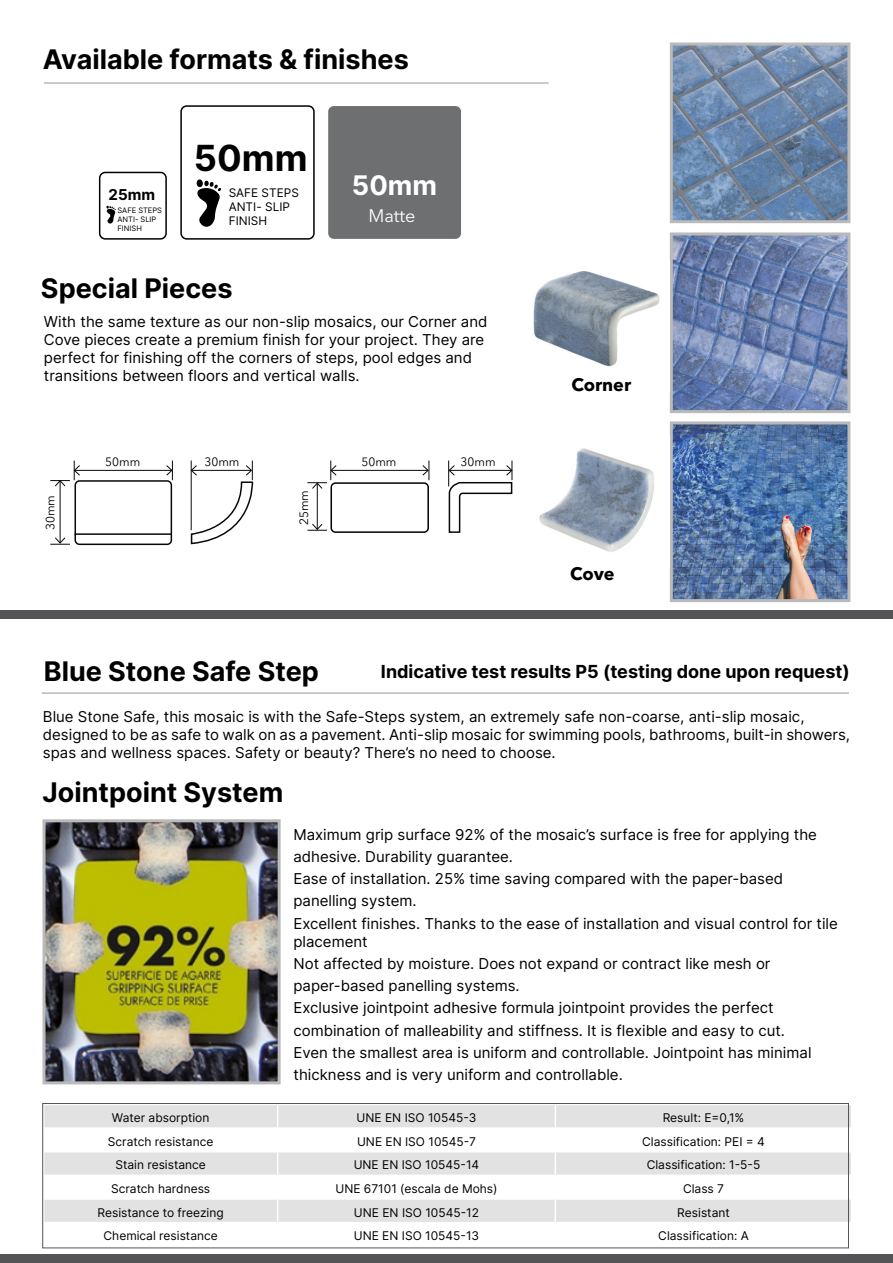
<style>
.page{position:relative;width:893px;height:1263px;background:#fff}
.page>*{position:absolute;margin:0;border:0;box-sizing:border-box;transform-origin:0 0}
.t1{font:700 36px "Inter";color:#000101}
.t2{font:700 27px "Inter";color:#000}
.t3{font:700 27px "Inter";color:#fff}
.t4{font:700 18px "Inter";color:#000}
.t5{font:700 18px "Avenir Next LT Pro";color:#000}
.t6{font:18px "Avenir Next LT Pro";letter-spacing:-.005em;color:#fff}
.t7{font:15px/22.2px "Inter";color:#000}
.t8{font:700 15px "Inter";color:#000101}
.t9{font:12px "Inter";color:#000101}
.t10{font:12px "Avenir Next LT Pro";color:#000}
.t11{font:11.85px/14.2px "Inter";color:#000101}
.t12{font:7.5px/9px "Inter";color:#000101}
</style>
<div class="page">
<hr style="left:44px;top:82px;width:505px;height:2px;background:#bbbaba">
<svg style="left:45px;top:1105px;width:806px;height:117px;fill:#e2e2e3"></svg>
<hr style="left:43px;top:1127px;width:235px;height:2px;background:#fff">
<hr style="left:278px;top:1127px;width:277px;height:2px;background:#fff">
<hr style="left:555px;top:1127px;width:297px;height:2px;background:#fff">
<hr style="left:43px;top:1151px;width:235px;height:1px;background:#fff">
<hr style="left:278px;top:1151px;width:277px;height:1px;background:#fff">
<hr style="left:555px;top:1151px;width:297px;height:1px;background:#fff">
<hr style="left:43px;top:1174px;width:235px;height:2px;background:#fff">
<hr style="left:278px;top:1174px;width:277px;height:2px;background:#fff">
<hr style="left:555px;top:1174px;width:297px;height:2px;background:#fff">
<hr style="left:43px;top:1198px;width:235px;height:2px;background:#fff">
<hr style="left:278px;top:1198px;width:277px;height:2px;background:#fff">
<hr style="left:555px;top:1198px;width:297px;height:2px;background:#fff">
<svg style="left:277px;top:1105px;width:1px;height:117px"></svg>
<svg style="left:555px;top:1105px;width:1px;height:117px"></svg>
<div style="left:43px;top:1103px;width:806px;height:145px;border:1px solid #545454"></div>
<img style="left:47px;top:823px;width:230px;height:257px">
<div style="left:43px;top:819px;width:238px;height:265px;border:3px solid #bbbaba"></div>
<div style="left:0;top:610px;width:893px;height:9px;background:#545456"></div>
<div style="left:75px;top:480px;width:97px;height:65px;border:2px solid #070908;border-radius:4px"></div>
<hr style="left:75px;top:533px;width:96px;height:2px;background:#070908">
<div style="left:330px;top:482px;width:99px;height:51px;border:2px solid #000101;border-radius:4px"></div>
<hr style="left:74px;top:470px;width:98px;height:1px;background:#070908">
<svg style="left:166px;top:460px;width:7px;height:20px"></svg>
<hr style="left:331px;top:470px;width:97px;height:1px;background:#070908">
<svg style="left:422px;top:460px;width:8px;height:20px"></svg>
<svg style="left:448px;top:460px;width:65px;height:73px"></svg>
<hr style="left:60px;top:481px;width:1px;height:62px;background:#070908">
<svg style="left:50px;top:537px;width:20px;height:8px"></svg>
<svg style="left:50px;top:460px;width:31px;height:27px"></svg>
<hr style="left:317px;top:483px;width:1px;height:46px;background:#070908">
<svg style="left:307px;top:523px;width:20px;height:8px"></svg>
<svg style="left:307px;top:460px;width:30px;height:29px"></svg>
<svg style="left:190px;top:460px;width:64px;height:85px"></svg>
<img style="left:674px;top:47px;width:172px;height:172px">
<div style="left:670px;top:43px;width:180px;height:180px;border:3px solid #bbbaba"></div>
<img style="left:674px;top:236px;width:172px;height:173px">
<div style="left:670px;top:232px;width:180px;height:181px;border:3px solid #bbbaba"></div>
<img style="left:674px;top:425px;width:172px;height:173px">
<div style="left:670px;top:421px;width:180px;height:181px;border:3px solid #bbbaba"></div>
<img style="left:533px;top:270px;width:127px;height:97px">
<img style="left:539px;top:448px;width:115px;height:104px">
<div style="left:0;top:1254px;width:893px;height:9px;background:#545456"></div>
<hr style="left:42px;top:692px;width:807px;height:2px;background:#bbbaba">
<svg style="left:106px;top:205px;width:10px;height:19px"></svg>
<div style="left:99px;top:172px;width:68px;height:68px;border:2px solid #000101;border-radius:6px"></div>
<div style="left:180px;top:105px;width:135px;height:135px;border:2px solid #000101;border-radius:6px"></div>
<svg style="left:196px;top:179px;width:25px;height:48px"></svg>
<div style="left:328px;top:106px;width:133px;height:133px;background:#6e6f71;border-radius:6px"></div>
<h2 class="t2" style="left:43px;top:43px;width:367px">Available formats &amp; finishes</h2>
<p class="t8" style="left:109px;top:186px;width:48px">25mm</p>
<p class="t12" style="left:118px;top:206px;width:46px">SAFE STEPS<br>ANTI- SLIP<br>FINISH</p>
<h1 class="t1" style="left:194px;top:137px;width:115px">50mm</h1>
<p class="t11" style="left:229px;top:186px;width:72px">SAFE STEPS<br>ANTI- SLIP<br>FINISH</p>
<h2 class="t3" style="left:352px;top:170px;width:87px">50mm</h2>
<p class="t6" style="left:369px;top:205px;width:48px">Matte</p>
<h2 class="t2" style="left:41px;top:273px;width:193px">Special Pieces</h2>
<p class="t7" style="left:44px;top:313px;width:445px;line-height:18px">With the same texture as our non-slip mosaics, our Corner and Cove pieces create a premium finish for your project. They are perfect for finishing off the corners of steps, pool edges and transitions between floors and vertical walls.</p>
<p class="t10" style="left:43px;top:530px;width:37px;rotate:-90deg">30mm</p>
<p class="t10" style="left:105px;top:455px;width:37px">50mm</p>
<p class="t10" style="left:204px;top:455px;width:37px">30mm</p>
<p class="t10" style="left:297px;top:525px;width:37px;rotate:-90deg">25mm</p>
<p class="t10" style="left:361px;top:455px;width:37px">50mm</p>
<p class="t10" style="left:461px;top:455px;width:37px">30mm</p>
<p class="t5" style="left:571px;top:374px;width:61px">Corner</p>
<p class="t5" style="left:570px;top:563px;width:46px">Cove</p>
<h2 class="t2" style="left:44px;top:655px;width:277px">Blue Stone Safe Step</h2>
<p class="t7" style="left:43px;top:708px;width:809px;line-height:18px">Blue Stone Safe, this mosaic is with the Safe-Steps system, an extremely safe non-coarse, anti-slip mosaic, designed to be as safe to walk on as a pavement. Anti-slip mosaic for swimming pools, bathrooms, built-in showers, spas and wellness spaces. Safety or beauty? There’s no need to choose.</p>
<p class="t4" style="left:381px;top:660px;width:470px">Indicative test results P5 (testing done upon request)</p>
<h2 class="t2" style="left:43px;top:776px;width:242px">Jointpoint System</h2>
<p class="t7" style="left:293px;top:823px;width:546px">Maximum grip surface 92% of the mosaic’s surface is free for applying the adhesive. Durability guarantee.<br>Ease of installation. 25% time saving compared with the paper-based panelling system.<br>Excellent finishes. Thanks to the ease of installation and visual control for tile</p>
<p class="t7" style="left:293px;top:930px;width:520px">placement<br>Not affected by moisture. Does not expand or contract like mesh or paper-based panelling systems.<br>Exclusive jointpoint adhesive formula jointpoint provides the perfect combination of malleability and stiffness. It is flexible and easy to cut.<br>Even the smallest area is uniform and controllable. Jointpoint has minimal thickness and is very uniform and controllable.</p>
<p class="t9" style="left:112px;top:1110px;width:99px">Water absorption</p>
<p class="t9" style="left:357px;top:1109px;width:121px">UNE EN ISO 10545-3</p>
<p class="t9" style="left:663px;top:1109px;width:83px">Result: E=0,1%</p>
<p class="t9" style="left:108px;top:1134px;width:107px">Scratch resistance</p>
<p class="t9" style="left:357px;top:1132px;width:120px">UNE EN ISO 10545-7</p>
<p class="t9" style="left:642px;top:1132px;width:124px">Classification: PEI = 4</p>
<p class="t9" style="left:115px;top:1158px;width:92px">Stain resistance</p>
<p class="t9" style="left:354px;top:1156px;width:127px">UNE EN ISO 10545-14</p>
<p class="t9" style="left:647px;top:1156px;width:115px">Classification: 1-5-5</p>
<p class="t9" style="left:111px;top:1181px;width:101px">Scratch hardness</p>
<p class="t9" style="left:335px;top:1180px;width:164px">UNE 67101 (escala de Mohs)</p>
<p class="t9" style="left:683px;top:1180px;width:43px">Class 7</p>
<p class="t9" style="left:98px;top:1205px;width:128px">Resistance to freezing</p>
<p class="t9" style="left:354px;top:1203px;width:127px">UNE EN ISO 10545-12</p>
<p class="t9" style="left:677px;top:1205px;width:54px">Resistant</p>
<p class="t9" style="left:104px;top:1229px;width:116px">Chemical resistance</p>
<p class="t9" style="left:354px;top:1227px;width:127px">UNE EN ISO 10545-13</p>
<p class="t9" style="left:658px;top:1229px;width:92px">Classification: A</p>
</div>
